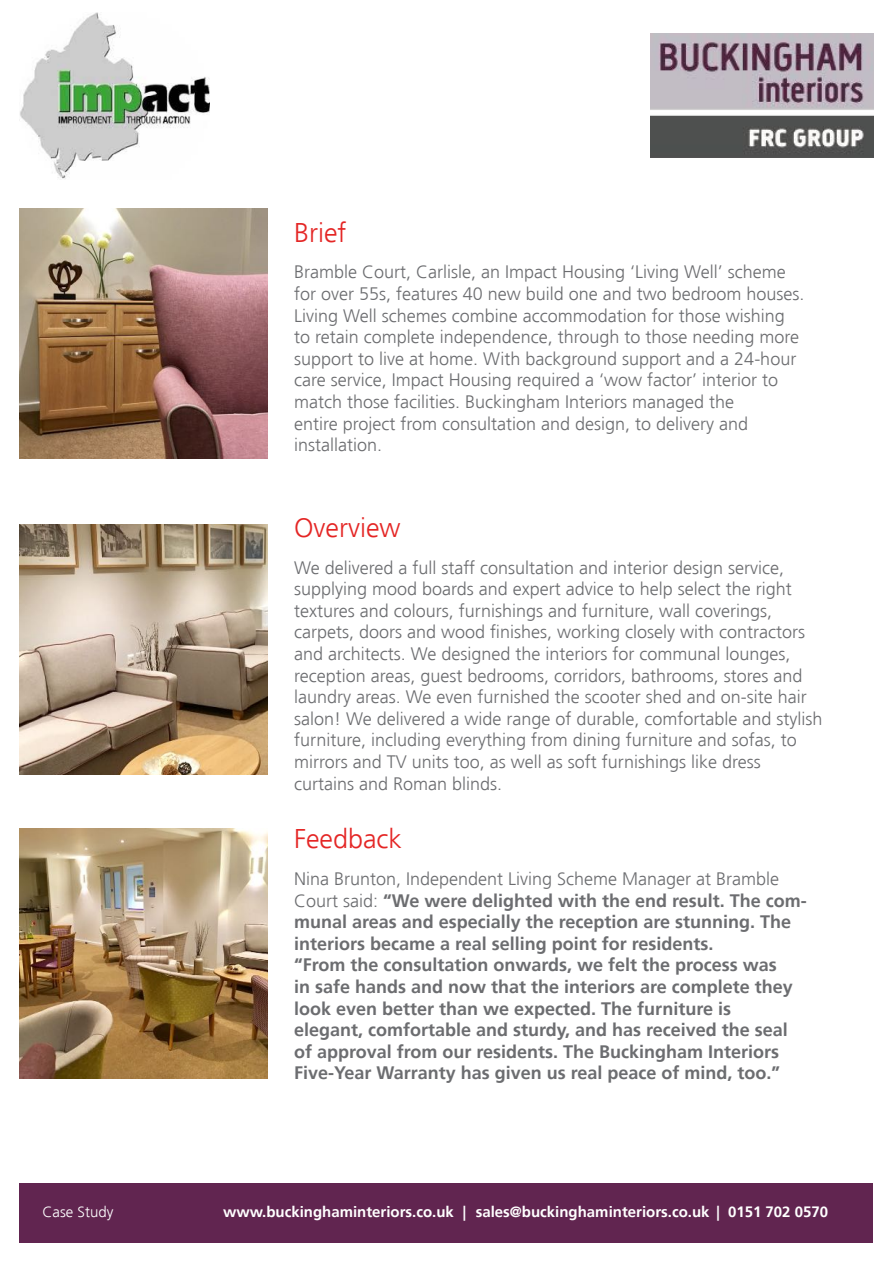
<style>
.page{position:relative;width:893px;height:1263px;background:#fff}
.page>*{position:absolute;margin:0;border:0;box-sizing:border-box;transform-origin:0 0}
.t1{font:300 27px "Frutiger LT";color:#e42625}
.t2{font:300 18px/21.6px "Frutiger LT";color:#6c6d70}
.t3{font:700 18px/21.6px "Frutiger LT";color:#6c6d70}
.t4{font:700 15px "Frutiger LT";color:#fff}
.t5{font:300 15px "Frutiger LT";color:#fff}
.s1{font-weight:300}
</style>
<div class="page">
<img style="left:19px;top:208px;width:249px;height:250px">
<img style="left:20px;top:525px;width:248px;height:250px">
<img style="left:20px;top:828px;width:247px;height:250px">
<div style="left:20px;top:1183px;width:853px;height:60px;background:#612550"></div>
<img style="left:20px;top:13px;width:189px;height:166px">
<img style="left:651px;top:34px;width:222px;height:124px">
<h1 class="t1" style="left:294px;top:217px;width:54px">Brief</h1>
<p class="t2" style="left:294px;top:262px;width:512px">Bramble Court, Carlisle, an Impact Housing ‘Living Well’ scheme for over 55s, features 40 new build one and two bedroom houses.<br>Living Well schemes combine accommodation for those wishing to retain complete independence, through to those needing more support to live at home. With background support and a 24-hour care service, Impact Housing required a ‘wow factor’ interior to match those facilities. Buckingham Interiors managed the<br>entire project from consultation and design, to delivery and installation.</p>
<h1 class="t1" style="left:294px;top:512px;width:108px">Overview</h1>
<p class="t2" style="left:294px;top:557px;width:530px">We delivered a full staff consultation and interior design service, supplying mood boards and expert advice to help select the right textures and colours, furnishings and furniture, wall coverings, carpets, doors and wood finishes, working closely with contractors and architects. We designed the interiors for communal lounges, reception areas, guest bedrooms, corridors, bathrooms, stores and laundry areas. We even furnished the scooter shed and on-site hair salon! We delivered a wide range of durable, comfortable and stylish furniture, including everything from dining furniture and sofas, to mirrors and TV units too, as well as soft furnishings like dress curtains and Roman blinds.</p>
<h1 class="t1" style="left:294px;top:824px;width:110px">Feedback</h1>
<p class="t3" style="left:294px;top:868px;width:514px"><span class="s1">Nina Brunton, Independent Living Scheme Manager at Bramble Court said:</span> “We were delighted with the end result. The com&shy;munal areas and especially the reception are stunning. The interiors became a real selling point for residents.<br>“From the consultation onwards, we felt the process was<br>in safe hands and now that the interiors are complete they look even better than we expected. The furniture is<br>elegant, comfortable and sturdy, and has received the seal of approval from our residents. The Buckingham Interiors Five-Year Warranty has given us real peace of mind, too.”</p>
<p class="t5" style="left:43px;top:1203px;width:72px">Case Study</p>
<p class="t4" style="left:223px;top:1202px;width:607px">www.buckinghaminteriors.co.uk | sales@buckinghaminteriors.co.uk | 0151 702 0570</p>
</div>
